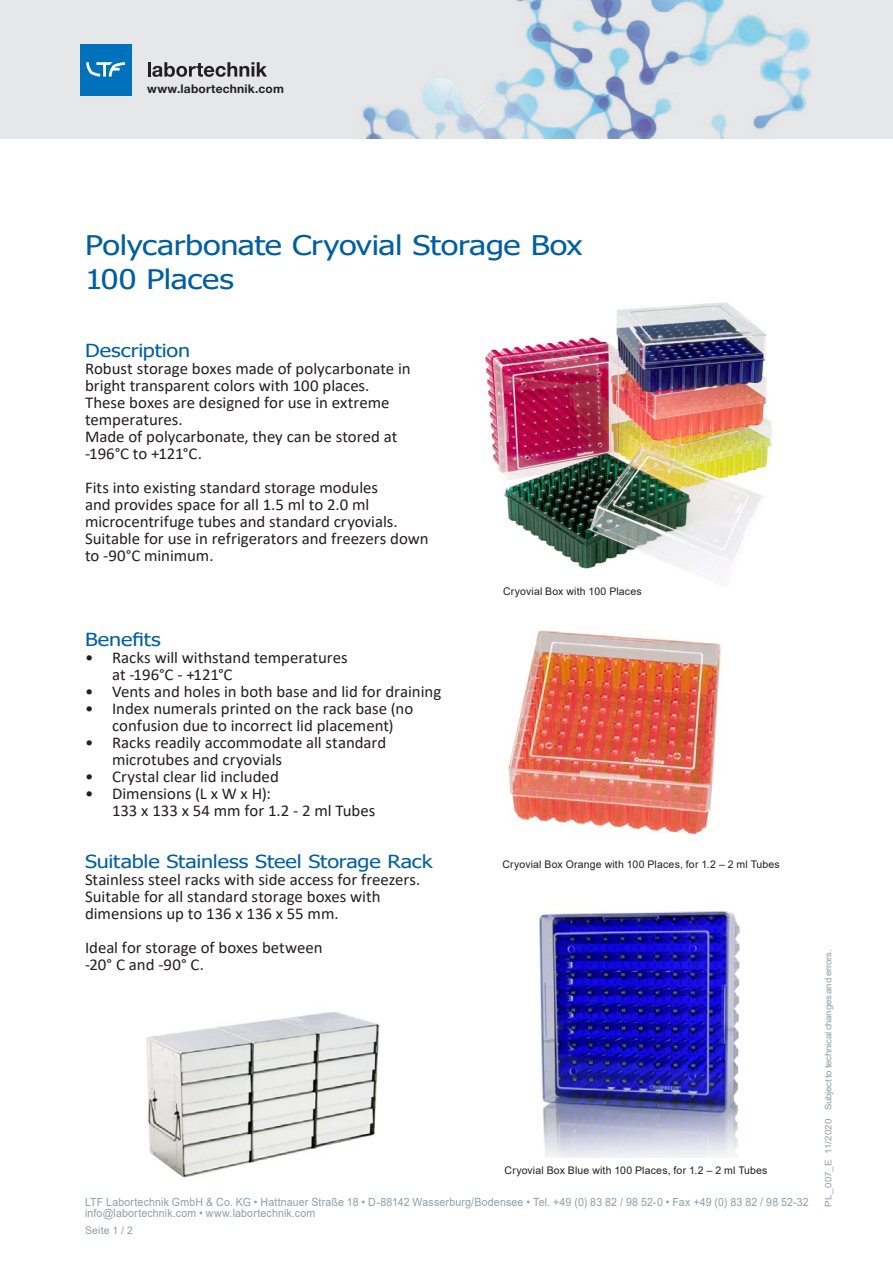
<style>
.page{position:relative;width:893px;height:1263px;background:#fff}
.page>*{position:absolute;margin:0;border:0;box-sizing:border-box;transform-origin:0 0}
.Headline{font:27px/34px "Tahoma";letter-spacing:-.01em;color:#00609f;scale:1.2 1}
.Body{font:18px "Tahoma";letter-spacing:-.01em;color:#00609f;scale:1.2 1}
.Subline{font:18px "Tahoma";color:#00609f;scale:1.2 1}
.Body-2{font:16.5px/17px "Calibri";color:#231f20}
.t1{font:700 12px "Helvetica Neue LT Std";letter-spacing:.015em;color:#231f20}
.Adresse_LTF{font:11.25px "Arial";letter-spacing:.015em;color:#8f9ea9;scale:.94 1}
.t2{font:10.5px "Arial";letter-spacing:.015em;color:#231f20}
.Pagina{font:10.5px "Arial";letter-spacing:.015em;color:#8f9ea9}
.Prospekt-Nr{font:9px "Arial";letter-spacing:-.03em;color:#8f9ea9;scale:1.08 1}
</style>
<div class="page">
<div style="left:0;top:0;width:893px;height:139px;background:#e6e7e9"></div>
<img style="left:362px;top:0;width:448px;height:139px">
<hr style="left:148px;top:62px;width:3px;height:15px;background:#231f20">
<svg style="left:152px;top:62px;width:115px;height:15px"></svg>
<div style="left:80px;top:44px;width:51px;height:51px;background:#0072bc"></div>
<svg style="left:86px;top:62px;width:39px;height:15px"></svg>
<img style="left:505px;top:630px;width:216px;height:205px">
<img style="left:485px;top:302px;width:287px;height:283px">
<img style="left:146px;top:1012px;width:234px;height:166px">
<img style="left:538px;top:911px;width:202px;height:247px">
<p class="t1" style="left:147px;top:81px;width:138px">www.labortechnik.com</p>
<p class="Headline" style="left:85px;top:230px;width:416px">Polycarbonate Cryovial Storage Box<br>100 Places</p>
<p class="Body" style="left:85px;top:339px;width:89px">Description</p>
<p class="Body-2" style="left:85px;top:360px;width:327px">Robust storage boxes made of polycarbonate in bright transparent colors with 100 places.</p>
<p class="Body-2" style="left:85px;top:394px;width:306px">These boxes are designed for use in extreme temperatures.</p>
<p class="Body-2" style="left:85px;top:428px;width:314px">Made of polycarbonate, they can be stored at -196°C to +121°C.</p>
<p class="Body-2" style="left:85px;top:479px;width:314px">Fits into existing standard storage modules and provides space for all 1.5 ml to 2.0 ml microcentrifuge tubes and standard cryovials.</p>
<p class="Body-2" style="left:85px;top:530px;width:345px">Suitable for use in refrigerators and freezers down to -90°C minimum.</p>
<p class="Subline" style="left:85px;top:628px;width:65px">Benefits</p>
<p class="Body-2" style="left:112px;top:649px;width:237px;text-indent:-27px">• Racks will withstand temperatures at -196°C - +121°C</p>
<p class="Body-2" style="left:85px;top:683px;width:358px">• Vents and holes in both base and lid for draining</p>
<p class="Body-2" style="left:85px;top:700px;width:330px;text-align:center">• Index numerals printed on the rack base (no confusion due to incorrect lid placement)</p>
<p class="Body-2" style="left:112px;top:734px;width:276px;text-indent:-27px">• Racks readily accommodate all standard microtubes and cryovials</p>
<p class="Body-2" style="left:85px;top:768px;width:195px">• Crystal clear lid included</p>
<p class="Body-2" style="left:112px;top:785px;width:265px;text-indent:-27px">• Dimensions (L x W x H):<br>133 x 133 x 54 mm for 1.2 - 2 ml Tubes</p>
<p class="t2" style="left:503px;top:584px;width:140px">Cryovial Box with 100 Places</p>
<p class="Body" style="left:85px;top:849px;width:291px">Suitable Stainless Steel Storage Rack</p>
<p class="t2" style="left:502px;top:856px;width:279px">Cryovial Box Orange with 100 Places, for 1.2 – 2 ml Tubes</p>
<p class="Body-2" style="left:85px;top:870px;width:337px">Stainless steel racks with side access for freezers.</p>
<p class="Body-2" style="left:85px;top:887px;width:297px">Suitable for all standard storage boxes with dimensions up to 136 x 136 x 55 mm.</p>
<p class="Body-2" style="left:85px;top:938px;width:239px">Ideal for storage of boxes between</p>
<p class="Body-2" style="left:85px;top:955px;width:121px">-20° C and -90° C.</p>
<p class="t2" style="left:505px;top:1163px;width:264px">Cryovial Box Blue with 100 Places, for 1.2 – 2 ml Tubes</p>
<p class="Adresse_LTF" style="left:85px;top:1194px;width:771px">LTF Labortechnik GmbH &amp; Co. KG • Hattnauer Straße 18 • D-88142 Wasserburg/Bodensee • Tel. +49 (0) 83 82 / 98 52-0 • Fax +49 (0) 83 82 / 98 52-32</p>
<p class="Adresse_LTF" style="left:85px;top:1206px;width:247px">info@labortechnik.com • www.labortechnik.com</p>
<p class="Pagina" style="left:85px;top:1223px;width:49px">Seite 1 / 2</p>
<p class="Prospekt-Nr" style="left:822px;top:1206px;width:239px;rotate:-90deg">PL_007_E 11/2020 Subject to technical changes and errors.</p>
</div>
